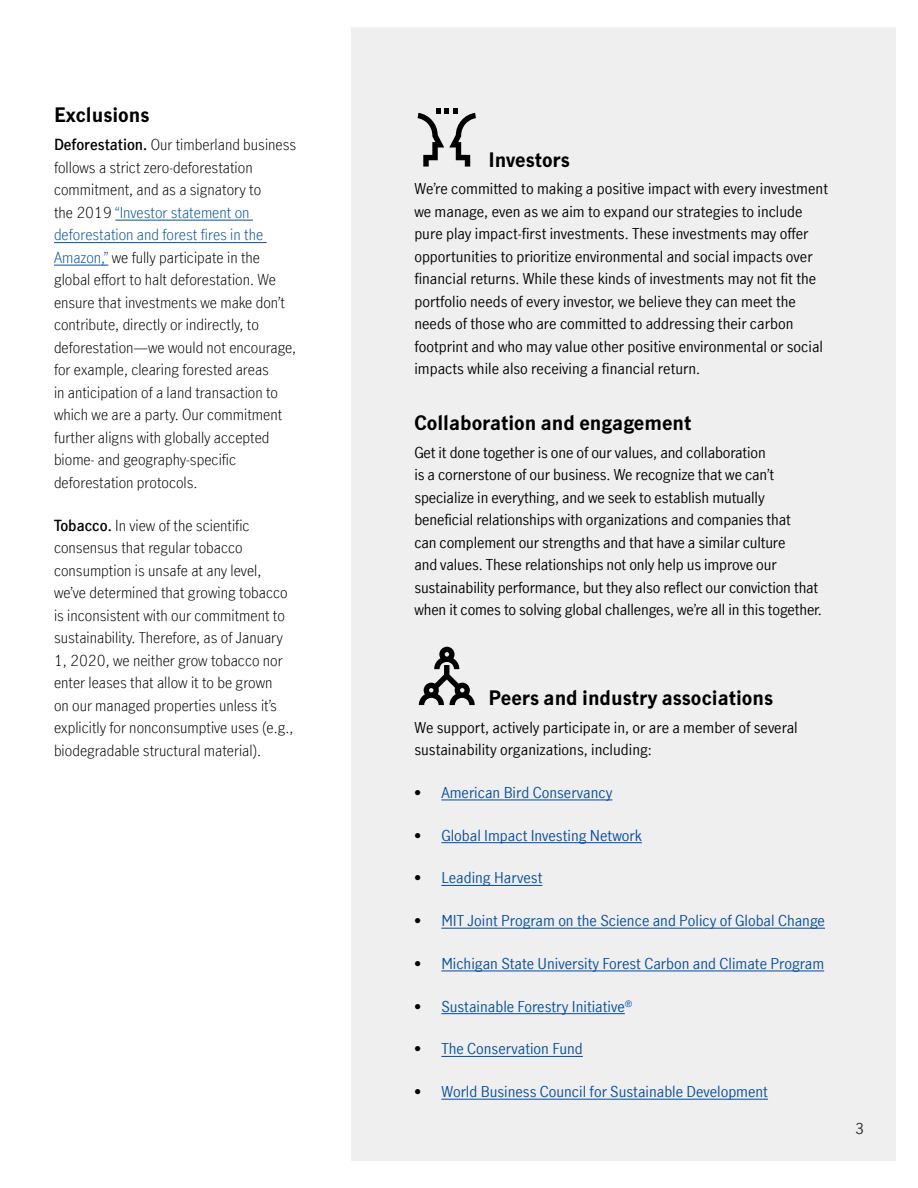
<style>
.page{position:relative;width:918px;height:1188px;background:#fff}
.page>*{position:absolute;margin:0;border:0;box-sizing:border-box;transform-origin:0 0}
.sub1{font:700 19.5px "Manulife JH Sans Optimized";color:#000}
.body{font:700 19.5px "Manulife JH Sans Optimized";color:#000}
.sidebar_sub{font:700 19.5px "Manulife JH Sans Optimized";color:#000}
.body-2{font:15px/22.5px "Manulife JH Sans Optimized";color:#000}
.body-3{font:300 15px/22.5px "Manulife JH Sans Optimized";color:#000}
.t1{font:15px "Manulife JH Sans Optimized";color:#034ea2}
.t2{font:15px "Manulife JH Sans Optimized";color:#221f20}
.s1{font-weight:600}
.s2{color:#034ea2}
.s3{color:#000}
</style>
<div class="page">
<div style="left:351px;top:27px;width:544px;height:1134px;background:#efeff0"></div>
<svg style="left:418px;top:108px;width:58px;height:59px"></svg>
<svg style="left:419px;top:647px;width:56px;height:58px"></svg>
<hr style="left:441px;top:799px;width:171px;height:1px;background:#034ea2">
<hr style="left:441px;top:842px;width:201px;height:1px;background:#034ea2">
<hr style="left:441px;top:885px;width:101px;height:1px;background:#034ea2">
<hr style="left:441px;top:928px;width:384px;height:1px;background:#034ea2">
<hr style="left:441px;top:970px;width:383px;height:1px;background:#034ea2">
<hr style="left:441px;top:1013px;width:184px;height:1px;background:#034ea2">
<hr style="left:441px;top:1056px;width:142px;height:1px;background:#034ea2">
<hr style="left:441px;top:1099px;width:327px;height:1px;background:#034ea2">
<hr style="left:115px;top:220px;width:138px;height:1px;background:#034ea2">
<hr style="left:54px;top:242px;width:213px;height:1px;background:#034ea2">
<hr style="left:54px;top:265px;width:54px;height:1px;background:#034ea2">
<p class="sub1" style="left:54px;top:102px;width:97px">Exclusions</p>
<p class="body-3" style="left:54px;top:133px;width:244px"><span class="s1">Deforestation.</span> Our timberland business follows a strict zero-deforestation commitment, and as a signatory to<br>the 2019 <span class="s2">“Investor statement on deforestation and forest fires in the Amazon,”</span> we fully participate in the global effort to halt deforestation. We ensure that investments we make don’t contribute, directly or indirectly, to deforestation—we would not encourage, for example, clearing forested areas<br>in anticipation of a land transaction to which we are a party. Our commitment further aligns with globally accepted biome- and geography-specific deforestation protocols.</p>
<p class="body-3" style="left:54px;top:513px;width:241px"><span class="s1">Tobacco.</span> In view of the scientific consensus that regular tobacco consumption is unsafe at any level, we’ve determined that growing tobacco is inconsistent with our commitment to sustainability. Therefore, as of January 1, 2020, we neither grow tobacco nor enter leases that allow it to be grown<br>on our managed properties unless it’s explicitly for nonconsumptive uses (e.g., biodegradable structural material).</p>
<p class="sidebar_sub" style="left:488px;top:146px;width:83px">Investors</p>
<p class="body-2" style="left:414px;top:177px;width:415px">We’re committed to making a positive impact with every investment we manage, even as we aim to expand our strategies to include pure play impact-first investments. These investments may offer opportunities to prioritize environmental and social impacts over financial returns. While these kinds of investments may not fit the portfolio needs of every investor, we believe they can meet the needs of those who are committed to addressing their carbon footprint and who may value other positive environmental or social impacts while also receiving a financial return.</p>
<p class="sub1" style="left:414px;top:409px;width:279px">Collaboration and engagement</p>
<p class="body-2" style="left:414px;top:440px;width:409px">Get it done together is one of our values, and collaboration<br>is a cornerstone of our business. We recognize that we can’t specialize in everything, and we seek to establish mutually beneficial relationships with organizations and companies that<br>can complement our strengths and that have a similar culture<br>and values. These relationships not only help us improve our sustainability performance, but they also reflect our conviction that when it comes to solving global challenges, we’re all in this together.</p>
<p class="body" style="left:488px;top:685px;width:286px">Peers and industry associations</p>
<p class="body-2" style="left:414px;top:715px;width:385px">We support, actively participate in, or are a member of several sustainability organizations, including:</p>
<p class="t1" style="left:414px;top:782px;width:200px"><span class="s3">•</span> American Bird Conservancy</p>
<p class="t1" style="left:414px;top:825px;width:229px"><span class="s3">•</span> Global Impact Investing Network</p>
<p class="t1" style="left:414px;top:868px;width:130px"><span class="s3">•</span> Leading Harvest</p>
<p class="t1" style="left:414px;top:910px;width:412px"><span class="s3">•</span> MIT Joint Program on the Science and Policy of Global Change</p>
<p class="t1" style="left:414px;top:953px;width:411px"><span class="s3">•</span> Michigan State University Forest Carbon and Climate Program</p>
<p class="t1" style="left:414px;top:996px;width:220px"><span class="s3">•</span> Sustainable Forestry Initiative<sup>®</sup></p>
<p class="t1" style="left:414px;top:1039px;width:170px"><span class="s3">•</span> The Conservation Fund</p>
<p class="t1" style="left:414px;top:1081px;width:355px"><span class="s3">•</span> World Business Council for Sustainable Development</p>
<p class="t2" style="left:855px;top:1118px;width:10px">3</p>
</div>
